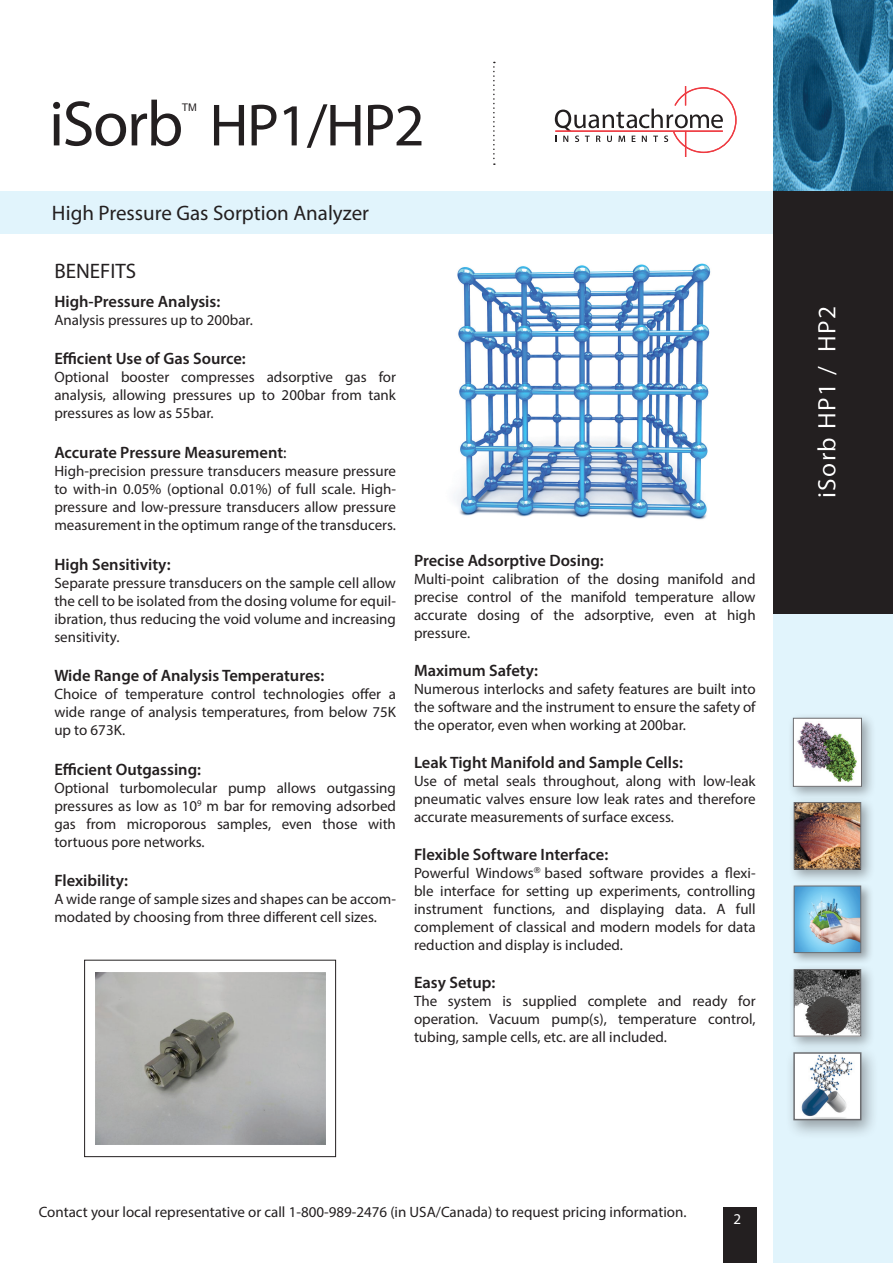
<style>
.page{position:relative;width:893px;height:1263px;background:#fff}
.page>*{position:absolute;margin:0;border:0;box-sizing:border-box;transform-origin:0 0}
.t1{font:60px "Myriad Pro";letter-spacing:-.025em;color:#231f20}
.t2{font:25.5px "Myriad Pro";letter-spacing:.05em;color:#fff}
.t3{font:21px "Myriad Pro";color:#231f20}
.t4{font:600 16.5px "Myriad Pro";color:#231f20}
.t5{font:15px/18px "Myriad Pro";color:#231f20;text-align:justify}
.t6{font:15px "Myriad Pro";color:#fff}
.t7{font:10.5px "Arial";color:#231f20}
.s1{font-size:64.5px}
.s2{font-weight:400}
</style>
<div class="page">
<div style="left:774px;top:0;width:119px;height:1263px;background:#e1f4fc"></div>
<img style="left:774px;top:0;width:119px;height:191px">
<div style="left:0;top:191px;width:893px;height:43px;background:#e1f4fc"></div>
<div style="left:784px;top:1045px;width:95px;height:94px;background:#231f20;opacity:.4"></div>
<img style="left:796px;top:1055px;width:62px;height:62px">
<div style="left:793px;top:1052px;width:68px;height:68px;border:2px solid #6c6d70"></div>
<div style="left:790px;top:882px;width:84px;height:83px;background:#231f20;opacity:.4"></div>
<img style="left:796px;top:888px;width:63px;height:63px">
<div style="left:794px;top:886px;width:67px;height:67px;border:1px solid #6c6d70"></div>
<div style="left:788px;top:796px;width:88px;height:88px;background:#231f20;opacity:.4"></div>
<img style="left:796px;top:804px;width:63px;height:63px">
<div style="left:794px;top:802px;width:67px;height:67px;border:1px solid #6c6d70"></div>
<div style="left:788px;top:963px;width:88px;height:88px;background:#231f20;opacity:.4"></div>
<img style="left:796px;top:971px;width:63px;height:63px">
<div style="left:794px;top:969px;width:67px;height:67px;border:1px solid #6c6d70"></div>
<div style="left:787px;top:712px;width:89px;height:89px;background:#231f20;opacity:.4"></div>
<img style="left:795px;top:720px;width:65px;height:65px">
<div style="left:793px;top:718px;width:69px;height:69px;border:1px solid #6c6d70"></div>
<div style="left:774px;top:191px;width:119px;height:423px;background:#231f20"></div>
<svg style="left:493px;top:62px;width:2px;height:103px"></svg>
<svg style="left:555px;top:86px;width:182px;height:71px"></svg>
<div style="left:723px;top:1208px;width:33px;height:55px;background:#231f20"></div>
<img style="left:454px;top:263px;width:257px;height:257px">
<img style="left:95px;top:972px;width:230px;height:173px">
<div style="left:84px;top:960px;width:252px;height:197px;border:1px solid #231f20"></div>
<h1 class="t1" style="left:49px;top:88px;width:377px"><span class="s1">iSorb</span> HP1/HP2</h1>
<p class="t7" style="left:182px;top:100px;width:17px">TM</p>
<h3 class="t3" style="left:52px;top:200px;width:319px">High Pressure Gas Sorption Analyzer</h3>
<h3 class="t3" style="left:54px;top:258px;width:83px">BENEFITS</h3>
<p class="t4" style="left:54px;top:291px;width:167px">High-Pressure Analysis:</p>
<p class="t5" style="left:54px;top:310px;width:200px">Analysis pressures up to 200bar.</p>
<p class="t4" style="left:54px;top:348px;width:193px">Efficient Use of Gas Source:</p>
<p class="t5" style="left:54px;top:368px;width:343px">Optional booster compresses adsorptive gas for analysis, allowing pressures up to 200bar from tank pressures as low as 55bar.</p>
<p class="t4" style="left:54px;top:442px;width:234px">Accurate Pressure Measurement<span class="s2">:</span></p>
<p class="t5" style="left:54px;top:462px;width:343px">High-precision pressure transducers measure pressure to with-in 0.05% (optional 0.01%) of full scale. High&shy;pressure and low-pressure transducers allow pressure measurement in the optimum range of the transducers.</p>
<p class="t4" style="left:54px;top:554px;width:118px">High Sensitivity:</p>
<p class="t5" style="left:54px;top:573px;width:343px">Separate pressure transducers on the sample cell allow the cell to be isolated from the dosing volume for equil&shy;ibration, thus reducing the void volume and increasing sensitivity.</p>
<p class="t4" style="left:54px;top:665px;width:271px">Wide Range of Analysis Temperatures:</p>
<p class="t5" style="left:54px;top:685px;width:343px">Choice of temperature control technologies offer a wide range of analysis temperatures, from below 75K up to 673K.</p>
<p class="t4" style="left:54px;top:759px;width:148px">Efficient Outgassing:</p>
<p class="t5" style="left:54px;top:778px;width:343px">Optional turbomolecular pump allows outgassing pressures as low as 10<sup>9</sup> m bar for removing adsorbed gas from microporous samples, even those with tortuous pore networks.</p>
<p class="t4" style="left:54px;top:870px;width:75px">Flexibility:</p>
<p class="t5" style="left:54px;top:890px;width:343px">A wide range of sample sizes and shapes can be accom&shy;modated by choosing from three different cell sizes.</p>
<p class="t4" style="left:414px;top:550px;width:191px">Precise Adsorptive Dosing:</p>
<p class="t5" style="left:414px;top:570px;width:343px">Multi-point calibration of the dosing manifold and precise control of the manifold temperature allow accurate dosing of the adsorptive, even at high pressure.</p>
<p class="t4" style="left:414px;top:660px;width:126px">Maximum Safety:</p>
<p class="t5" style="left:414px;top:680px;width:343px">Numerous interlocks and safety features are built into the software and the instrument to ensure the safety of the operator, even when working at 200bar.</p>
<p class="t4" style="left:414px;top:752px;width:270px">Leak Tight Manifold and Sample Cells:</p>
<p class="t5" style="left:414px;top:772px;width:343px">Use of metal seals throughout, along with low-leak pneumatic valves ensure low leak rates and therefore accurate measurements of surface excess.</p>
<p class="t4" style="left:414px;top:844px;width:196px">Flexible Software Interface:</p>
<p class="t5" style="left:414px;top:863px;width:343px">Powerful Windows based software provides a flexi&shy;ble interface for setting up experiments, controlling instrument functions, and displaying data. A full complement of classical and modern models for data reduction and display is included.</p>
<p class="t4" style="left:414px;top:971px;width:83px">Easy Setup:</p>
<p class="t5" style="left:414px;top:991px;width:343px">The system is supplied complete and ready for operation. Vacuum pump(s), temperature control, tubing, sample cells, etc. are all included.</p>
<h2 class="t2" style="left:811px;top:498px;width:193px;rotate:-90deg">iSorb HP1 / HP2</h2>
<p class="t5" style="left:39px;top:1203px;width:649px">Contact your local representative or call 1-800-989-2476 (in USA/Canada) to request pricing information.</p>
<p class="t6" style="left:733px;top:1210px;width:9px">2</p>
</div>
